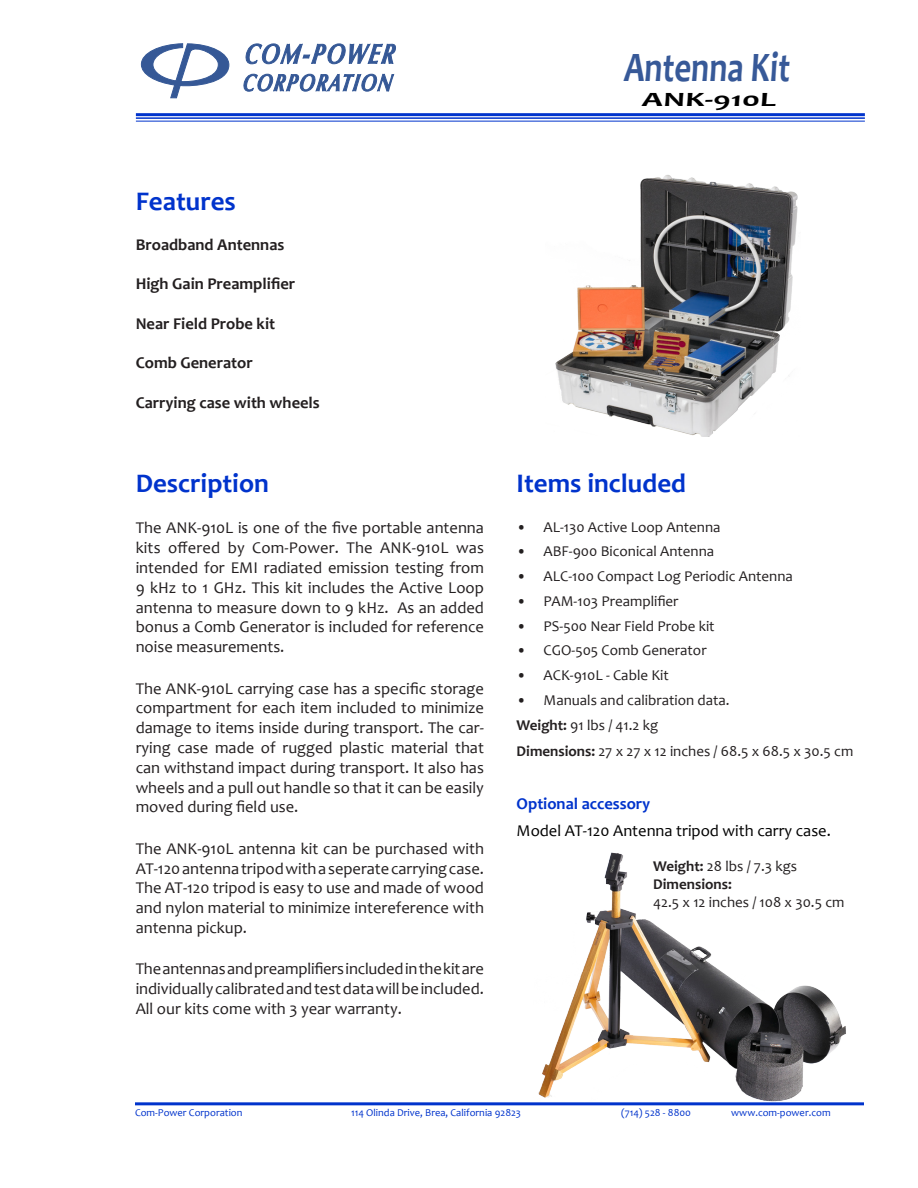
<style>
.page{position:relative;width:918px;height:1188px;background:#fff}
.page>*{position:absolute;margin:0;border:0;box-sizing:border-box;transform-origin:0 0}
.t1{font:700 42.15px "Candara";color:#375998;scale:.78 1}
.t2{font:700 27px "Candara";color:#03c}
.t3{font:700 20.4px "Candara";color:#000;scale:1.64 1}
.t4{font:16.5px/19.8px "Candara";color:#231f20;text-align:justify}
.t5{font:700 16.5px "Candara";color:#231f20}
.t6{font:16.5px "Candara";color:#000}
.t7{font:700 16.5px "Candara";color:#03c}
.t8{font:15px "Candara";color:#231f20}
.t9{font:700 15px/18px "Candara";color:#231f20}
.t10{font:10.5px "Candara";color:#03c}
.s1{font-weight:700}
.s2{font-weight:400}
</style>
<div class="page">
<hr style="left:135px;top:1102px;width:729px;height:3px;background:#03c">
<img style="left:538px;top:852px;width:308px;height:250px">
<img style="left:555px;top:175px;width:243px;height:261px">
<hr style="left:136px;top:121px;width:729px;height:1px;background:#03c">
<hr style="left:136px;top:117px;width:729px;height:2px;background:#03c">
<hr style="left:136px;top:113px;width:729px;height:3px;background:#03c">
<svg style="left:140px;top:43px;width:89px;height:56px"></svg>
<svg style="left:243px;top:43px;width:153px;height:48px"></svg>
<p class="t2" style="left:136px;top:184px;width:102px">Features</p>
<p class="t5" style="left:136px;top:234px;width:150px">Broadband Antennas</p>
<p class="t5" style="left:136px;top:273px;width:161px">High Gain Preamplifier</p>
<p class="t5" style="left:136px;top:313px;width:141px">Near Field Probe kit</p>
<p class="t5" style="left:136px;top:353px;width:119px">Comb Generator</p>
<p class="t5" style="left:136px;top:392px;width:186px">Carrying case with wheels</p>
<p class="t2" style="left:136px;top:466px;width:135px">Description</p>
<p class="t4" style="left:136px;top:518px;width:350px">The ANK-910L is one of the five portable antenna kits offered by Com-Power. The ANK-910L was intended for EMI radiated emission testing from 9 kHz to 1 GHz. This kit includes the Active Loop antenna to measure down to 9 kHz. As an added bonus a Comb Generator is included for reference noise measurements.</p>
<p class="t4" style="left:136px;top:678px;width:350px">The ANK-910L carrying case has a specific storage compartment for each item included to minimize damage to items inside during transport. The car&shy;rying case made of rugged plastic material that can withstand impact during transport. It also has wheels and a pull out handle so that it can be easily moved during field use.</p>
<p class="t4" style="left:136px;top:838px;width:350px">The ANK-910L antenna kit can be purchased with AT-120antennatripodwithaseperatecarryingcase.<br>The AT-120 tripod is easy to use and made of wood and nylon material to minimize intereference with antenna pickup.</p>
<p class="t4" style="left:136px;top:959px;width:350px">Theantennasandpreamplifiersincludedinthekitare individuallycalibratedandtestdatawillbeincluded.<br>All our kits come with 3 year warranty.</p>
<p class="t1" style="left:623px;top:41px;width:219px">Antenna Kit</p>
<p class="t3" style="left:642px;top:87px;width:84px">ANK-910L</p>
<p class="t2" style="left:517px;top:466px;width:171px">Items included</p>
<p class="t8" style="left:517px;top:517px;width:206px">• AL-130 Active Loop Antenna</p>
<p class="t8" style="left:517px;top:542px;width:199px">• ABF-900 Biconical Antenna</p>
<p class="t8" style="left:517px;top:567px;width:278px">• ALC-100 Compact Log Periodic Antenna</p>
<p class="t8" style="left:517px;top:592px;width:163px">• PAM-103 Preamplifier</p>
<p class="t8" style="left:517px;top:616px;width:200px">• PS-500 Near Field Probe kit</p>
<p class="t8" style="left:517px;top:641px;width:192px">• CGO-505 Comb Generator</p>
<p class="t8" style="left:517px;top:666px;width:154px">• ACK-910L - Cable Kit</p>
<p class="t8" style="left:517px;top:691px;width:215px">• Manuals and calibration data.</p>
<p class="t8" style="left:517px;top:715px;width:143px"><span class="s1">Weight:</span> 91 lbs / 41.2 kg</p>
<p class="t8" style="left:517px;top:742px;width:338px"><span class="s1">Dimensions:</span> 27 x 27 x 12 inches / 68.5 x 68.5 x 30.5 cm</p>
<p class="t7" style="left:517px;top:794px;width:135px">Optional accessory</p>
<p class="t6" style="left:517px;top:820px;width:316px">Model AT-120 Antenna tripod with carry case.</p>
<p class="t9" style="left:653px;top:857px;width:145px">Weight: <span class="s2">28 lbs / 7.3 kgs<br></span>Dimensions:</p>
<p class="t8" style="left:653px;top:893px;width:193px">42.5 x 12 inches / 108 x 30.5 cm</p>
<p class="t10" style="left:135px;top:1106px;width:109px">Com-Power Corporation</p>
<p class="t10" style="left:351px;top:1106px;width:172px">114 Olinda Drive, Brea, California 92823</p>
<p class="t10" style="left:621px;top:1106px;width:71px">(714) 528 - 8800</p>
<p class="t10" style="left:731px;top:1106px;width:101px">www.com-power.com</p>
</div>
